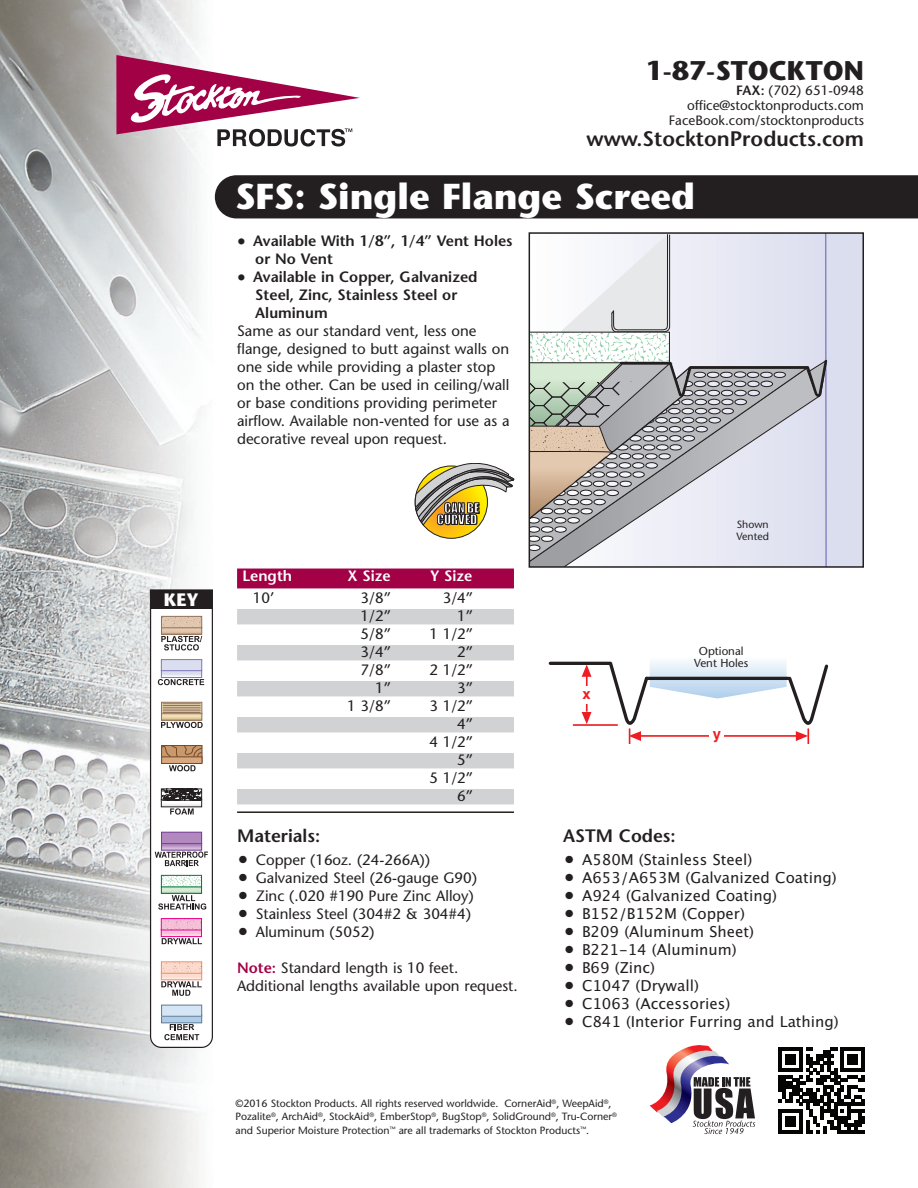
<style>
.page{position:relative;width:918px;height:1188px;background:#fff}
.page>*{position:absolute;margin:0;border:0;box-sizing:border-box;transform-origin:0 0}
.t1{font:700 36px "Stone Sans";color:#fff}
.t2{font:700 27px "Stone Sans";color:#231f20}
.t3{font:600 21px "Stone Sans";color:#231f20}
.t4{font:600 18px "Stone Sans";color:#231f20}
.t5{font:700 18px "Stone Sans";color:#fff}
.t6{font:15px/18px "Stone Sans";color:#231f20}
.t7{font:15px "Lucida Grande";color:#231f20}
.t8{font:600 15px/18px "Stone Sans";color:#231f20}
.t9{font:600 15px "Stone Sans";color:#fff}
.t10{font:700 14.85px "Helvetica";color:#ee1d23}
.t11{font:13.5px/15px "Stone Sans";color:#231f20;text-align:right}
.t12{font:12.9px/11.6px "Impact";color:#fff;text-align:center}
.t13{font:11.55px/11.6px "Stone Sans";color:#231f20;text-align:center}
.t14{font:10.5px/13.5px "Stone Sans";color:#231f20}
.s1{font-weight:600}
.s2{font-family:"Lucida Grande";font-weight:400}
.s3{font-family:"Lucida Grande";font-size:18px}
.s4{font-weight:600;color:#a30146}
.s5{font-size:18px}
</style>
<div class="page">
<svg style="left:549px;top:661px;width:280px;height:83px"></svg>
<img style="left:0;top:0;width:215px;height:1188px">
<svg style="left:116px;top:55px;width:244px;height:92px"></svg>
<svg style="left:650px;top:1045px;width:105px;height:89px"></svg>
<svg style="left:778px;top:1047px;width:87px;height:87px"></svg>
<div style="left:215px;top:175px;width:703px;height:43px;background:#231f20"></div>
<div style="left:826px;top:233px;width:37px;height:334px;background:#dbdeef"></div>
<hr style="left:825px;top:233px;width:2px;height:334px;background:#7d78b8">
<svg style="left:532px;top:525px;width:276px;height:40px"></svg>
<svg style="left:532px;top:235px;width:296px;height:290px"></svg>
<div style="left:529px;top:232px;width:335px;height:336px;border:2px solid #231f20"></div>
<div style="left:237px;top:569px;width:277px;height:13px;background:#a30146"></div>
<div style="left:237px;top:581px;width:277px;height:7px;background:#a30146"></div>
<div style="left:237px;top:609px;width:277px;height:14px;background:#d1d2d4"></div>
<hr style="left:237px;top:621px;width:277px;height:3px;background:#d1d2d4">
<div style="left:237px;top:645px;width:277px;height:14px;background:#d1d2d4"></div>
<hr style="left:237px;top:657px;width:277px;height:3px;background:#d1d2d4">
<div style="left:237px;top:681px;width:277px;height:14px;background:#d1d2d4"></div>
<hr style="left:237px;top:693px;width:277px;height:3px;background:#d1d2d4">
<div style="left:237px;top:717px;width:277px;height:14px;background:#d1d2d4"></div>
<hr style="left:237px;top:729px;width:277px;height:3px;background:#d1d2d4">
<div style="left:237px;top:753px;width:277px;height:14px;background:#d1d2d4"></div>
<hr style="left:237px;top:765px;width:277px;height:3px;background:#d1d2d4">
<div style="left:237px;top:789px;width:277px;height:14px;background:#d1d2d4"></div>
<hr style="left:237px;top:801px;width:277px;height:3px;background:#d1d2d4">
<hr style="left:237px;top:811px;width:277px;height:2px;background:#231f20">
<svg style="left:150px;top:609px;width:63px;height:439px"></svg>
<div style="left:162px;top:832px;width:40px;height:12px;background:#b289be"></div>
<div style="left:161px;top:832px;width:41px;height:12px;border:1px solid #753e98"></div>
<div style="left:151px;top:590px;width:61px;height:18px;background:#231f20"></div>
<div style="left:150px;top:589px;width:63px;height:20px;border:1px solid #231f20"></div>
<svg style="left:415px;top:466px;width:72px;height:72px"></svg>
<svg style="left:415px;top:463px;width:99px;height:62px"></svg>
<p class="t5" style="left:164px;top:592px;width:37px">KEY</p>
<h2 class="t2" style="left:646px;top:60px;width:220px">1-87-STOCKTON</h2>
<p class="t11" style="left:669px;top:84px;width:197px"><span class="s1">FAX:</span> (702) 651-0948 office@stocktonproducts.com<br>FaceBook.com/stocktonproducts</p>
<h3 class="t3" style="left:587px;top:130px;width:279px">www.StocktonProducts.com</h3>
<h1 class="t1" style="left:236px;top:183px;width:461px">SFS: Single Flange Screed</h1>
<p class="t8" style="left:255px;top:233px;width:259px;text-indent:-18px"><span class="s2">●</span> Available With 1/8”, 1/4” Vent Holes or No Vent</p>
<p class="t8" style="left:255px;top:269px;width:224px;text-indent:-18px"><span class="s2">●</span> Available in Copper, Galvanized<br>Steel, Zinc, Stainless Steel or<br>Aluminum</p>
<p class="t6" style="left:237px;top:323px;width:274px">Same as our standard vent, less one flange, designed to butt against walls on one side while providing a plaster stop on the other. Can be used in ceiling/wall or base conditions providing perimeter airflow. Available non-vented for use as a decorative reveal upon request.</p>
<p class="t12" style="left:437px;top:502px;width:44px">CAN BE<br>CURVED</p>
<p class="t9" style="left:242px;top:570px;width:51px">Length</p>
<p class="t9" style="left:347px;top:570px;width:45px">X Size</p>
<p class="t9" style="left:430px;top:570px;width:44px">Y Size</p>
<p class="t6" style="left:253px;top:591px;width:23px">10’</p>
<p class="t6" style="left:361px;top:591px;width:32px">3/8”</p>
<p class="t6" style="left:443px;top:591px;width:32px">3/4”</p>
<p class="t6" style="left:361px;top:609px;width:32px">1/2”</p>
<p class="t6" style="left:457px;top:609px;width:18px">1”</p>
<p class="t6" style="left:361px;top:627px;width:32px">5/8”</p>
<p class="t6" style="left:429px;top:627px;width:45px">1 1/2”</p>
<p class="t6" style="left:361px;top:645px;width:32px">3/4”</p>
<p class="t6" style="left:457px;top:645px;width:18px">2”</p>
<p class="t6" style="left:361px;top:663px;width:32px">7/8”</p>
<p class="t6" style="left:429px;top:663px;width:45px">2 1/2”</p>
<p class="t6" style="left:375px;top:681px;width:18px">1”</p>
<p class="t6" style="left:457px;top:681px;width:18px">3”</p>
<p class="t6" style="left:347px;top:699px;width:45px">1 3/8”</p>
<p class="t6" style="left:429px;top:699px;width:45px;text-align:right">3 1/2”<br>4”<br>4 1/2”<br>5”<br>5 1/2”<br>6”</p>
<p class="t4" style="left:237px;top:829px;width:85px">Materials:</p>
<p class="t6" style="left:238px;top:853px;width:194px"><span class="s3">●</span> Copper (16oz. (24-266A))</p>
<p class="t6" style="left:238px;top:871px;width:241px"><span class="s3">●</span> Galvanized Steel (26-gauge G90)</p>
<p class="t6" style="left:238px;top:889px;width:237px"><span class="s3">●</span> Zinc (.020 #190 Pure Zinc Alloy)</p>
<p class="t6" style="left:238px;top:907px;width:235px"><span class="s3">●</span> Stainless Steel (304#2 &amp; 304#4)</p>
<p class="t6" style="left:238px;top:925px;width:138px"><span class="s3">●</span> Aluminum (5052)</p>
<p class="t6" style="left:237px;top:961px;width:282px"><span class="s4">Note:</span> Standard length is 10 feet.<br>Additional lengths available upon request.</p>
<p class="t14" style="left:737px;top:519px;width:34px;line-height:12px">Shown<br>Vented</p>
<p class="t10" style="left:582px;top:682px;width:10px">x</p>
<p class="t13" style="left:694px;top:647px;width:55px">Optional<br>Vent Holes</p>
<p class="t10" style="left:713px;top:722px;width:10px">y</p>
<p class="t4" style="left:563px;top:829px;width:114px">ASTM Codes:</p>
<p class="t7" style="left:564px;top:852px;width:190px"><span class="s5">●</span> A580M (Stainless Steel)</p>
<p class="t7" style="left:564px;top:870px;width:274px"><span class="s5">●</span> A653/A653M (Galvanized Coating)</p>
<p class="t7" style="left:564px;top:888px;width:214px"><span class="s5">●</span> A924 (Galvanized Coating)</p>
<p class="t7" style="left:564px;top:906px;width:182px"><span class="s5">●</span> B152/B152M (Copper)</p>
<p class="t7" style="left:564px;top:924px;width:191px"><span class="s5">●</span> B209 (Aluminum Sheet)</p>
<p class="t7" style="left:564px;top:942px;width:174px"><span class="s5">●</span> B221-14 (Aluminum)</p>
<p class="t7" style="left:564px;top:960px;width:92px"><span class="s5">●</span> B69 (Zinc)</p>
<p class="t7" style="left:564px;top:978px;width:136px"><span class="s5">●</span> C1047 (Drywall)</p>
<p class="t7" style="left:564px;top:996px;width:168px"><span class="s5">●</span> C1063 (Accessories)</p>
<p class="t7" style="left:564px;top:1014px;width:276px"><span class="s5">●</span> C841 (Interior Furring and Lathing)</p>
<p class="t14" style="left:236px;top:1098px;width:383px">©2016 Stockton Products. All rights reserved worldwide. CornerAid<sup>®</sup>, WeepAid<sup>®</sup>,<br>Pozalite<sup>®</sup>, ArchAid<sup>®</sup>, StockAid<sup>®</sup>, EmberStop<sup>®</sup>, BugStop<sup>®</sup>, SolidGround<sup>®</sup>, Tru-Corner<sup>® </sup>and Superior Moisture Protection<sup>™</sup> are all trademarks of Stockton Products<sup>™</sup>.</p>
</div>
